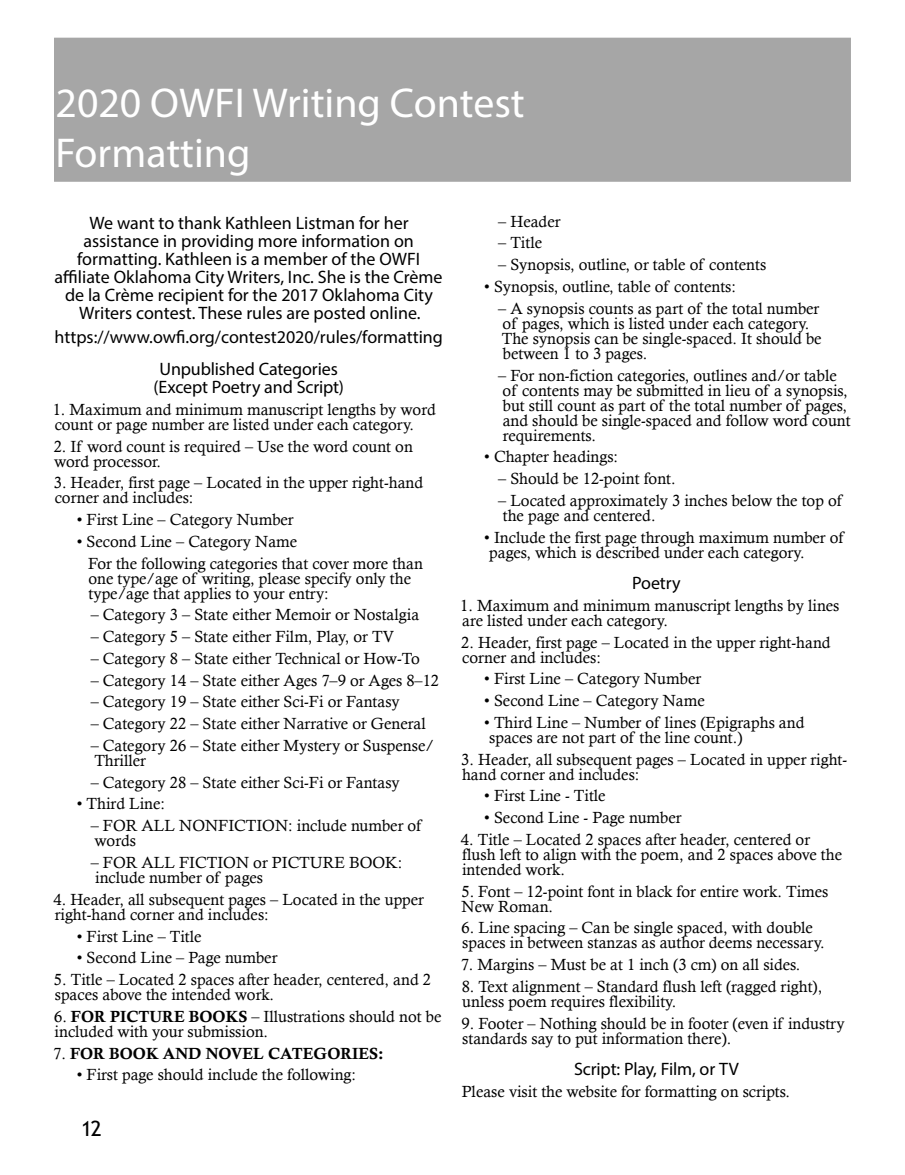
<style>
.page{position:relative;width:905px;height:1175px;background:#fff}
.page>*{position:absolute;margin:0;border:0;box-sizing:border-box;transform-origin:0 0}
.t1{font:41.85px/50.2px "Myriad Pro";color:#fff}
.t2{font:21px "Trebuchet MS";color:#000}
.t3{font:18px/18px "Myriad Pro";color:#000;text-align:center}
.t4{font:16.2px/15px "Calisto";color:#000}
.t5{font:16.2px "Calis MT Bol";color:#000}
.s1{font-family:"Calis MT Bol"}
.s2{font-family:"Calisto"}
</style>
<div class="page">
<div style="left:55px;top:38px;width:795px;height:143px;background:#a6a6a6"></div>
<h1 class="t1" style="left:56px;top:77px;width:471px">2020 OWFI Writing Contest<br>Formatting</h1>
<p class="t3" style="left:55px;top:213px;width:389px">We want to thank Kathleen Listman for her assistance in providing more information on formatting. Kathleen is a member of the OWFI affiliate Oklahoma City Writers, Inc. She is the Crème de la Crème recipient for the 2017 Oklahoma City Writers contest. These rules are posted online.</p>
<p class="t3" style="left:54px;top:321px;width:390px;line-height:31.5px">https://www.owfi.org/contest2020/rules/formatting<br>Unpublished Categories</p>
<p class="t3" style="left:154px;top:378px;width:192px">(Except Poetry and Script)</p>
<p class="t4" style="left:53px;top:401px;width:384px">1. Maximum and minimum manuscript lengths by word count or page number are listed under each category.</p>
<p class="t4" style="left:54px;top:438px;width:360px">2. If word count is required – Use the word count on word processor.</p>
<p class="t4" style="left:54px;top:475px;width:371px">3. Header, first page – Located in the upper right-hand corner and includes:</p>
<p class="t4" style="left:77px;top:512px;width:218px">• First Line – Category Number</p>
<p class="t4" style="left:88px;top:530px;width:336px;line-height:21.8px;text-indent:-11px">• Second Line – Category Name<br>For the following categories that cover more than</p>
<p class="t4" style="left:88px;top:570px;width:324px">one type/age of writing, please specify only the type/age that applies to your entry:</p>
<p class="t4" style="left:91px;top:607px;width:330px">– Category 3 – State either Memoir or Nostalgia</p>
<p class="t4" style="left:91px;top:629px;width:305px">– Category 5 – State either Film, Play, or TV</p>
<p class="t4" style="left:91px;top:650px;width:330px">– Category 8 – State either Technical or How-To</p>
<p class="t4" style="left:91px;top:672px;width:350px">– Category 14 – State either Ages 7–9 or Ages 8–12</p>
<p class="t4" style="left:91px;top:694px;width:310px">– Category 19 – State either Sci-Fi or Fantasy</p>
<p class="t4" style="left:91px;top:716px;width:336px">– Category 22 – State either Narrative or General</p>
<p class="t4" style="left:91px;top:737px;width:345px">– Category 26 – State either Mystery or Suspense/<br>Thriller</p>
<p class="t4" style="left:91px;top:774px;width:310px">– Category 28 – State either Sci-Fi or Fantasy</p>
<p class="t4" style="left:77px;top:796px;width:90px">• Third Line:</p>
<p class="t4" style="left:91px;top:818px;width:332px">– FOR ALL NONFICTION: include number of words</p>
<p class="t4" style="left:91px;top:854px;width:313px">– FOR ALL FICTION or PICTURE BOOK: include number of pages</p>
<p class="t4" style="left:53px;top:891px;width:372px">4. Header, all subsequent pages – Located in the upper right-hand corner and includes:</p>
<p class="t4" style="left:77px;top:928px;width:126px">• First Line – Title</p>
<p class="t4" style="left:77px;top:950px;width:202px">• Second Line – Page number</p>
<p class="t4" style="left:54px;top:971px;width:378px">5. Title – Located 2 spaces after header, centered, and 2 spaces above the intended work.</p>
<p class="t4" style="left:54px;top:1008px;width:389px">6. <span class="s1">FOR PICTURE BOOKS</span> – Illustrations should not be included with your submission.</p>
<p class="t5" style="left:53px;top:1043px;width:332px"><span class="s2">7.</span> FOR BOOK AND NOVEL CATEGORIES:</p>
<p class="t4" style="left:77px;top:1067px;width:281px">• First page should include the following:</p>
<p class="t2" style="left:81px;top:1115px;width:22px">12</p>
<p class="t4" style="left:498px;top:213px;width:64px">– Header</p>
<p class="t4" style="left:498px;top:235px;width:45px">– Title</p>
<p class="t4" style="left:498px;top:257px;width:269px">– Synopsis, outline, or table of contents</p>
<p class="t4" style="left:484px;top:279px;width:253px">• Synopsis, outline, table of contents:</p>
<p class="t4" style="left:498px;top:300px;width:325px">– A synopsis counts as part of the total number of pages, which is listed under each category.<br>The synopsis can be single-spaced. It should be between 1 to 3 pages.</p>
<p class="t4" style="left:498px;top:367px;width:354px">– For non-fiction categories, outlines and/or table of contents may be submitted in lieu of a synopsis, but still count as part of the total number of pages, and should be single-spaced and follow word count requirements.</p>
<p class="t4" style="left:484px;top:449px;width:135px">• Chapter headings:</p>
<p class="t4" style="left:498px;top:471px;width:179px">– Should be 12-point font.</p>
<p class="t4" style="left:498px;top:492px;width:345px">– Located approximately 3 inches below the top of the page and centered.</p>
<p class="t4" style="left:489px;top:529px;width:355px;text-indent:-5px">• Include the first page through maximum number of pages, which is described under each category.</p>
<p class="t3" style="left:632px;top:574px;width:50px">Poetry</p>
<p class="t4" style="left:460px;top:597px;width:381px">1. Maximum and minimum manuscript lengths by lines are listed under each category.</p>
<p class="t4" style="left:461px;top:634px;width:371px">2. Header, first page – Located in the upper right-hand corner and includes:</p>
<p class="t4" style="left:484px;top:671px;width:218px">• First Line – Category Number</p>
<p class="t4" style="left:484px;top:693px;width:222px">• Second Line – Category Name</p>
<p class="t4" style="left:489px;top:714px;width:317px;text-indent:-5px">• Third Line – Number of lines (Epigraphs and spaces are not part of the line count.)</p>
<p class="t4" style="left:461px;top:751px;width:387px">3. Header, all subsequent pages – Located in upper right&shy;hand corner and includes:</p>
<p class="t4" style="left:484px;top:788px;width:123px">• First Line - Title</p>
<p class="t4" style="left:484px;top:810px;width:199px">• Second Line - Page number</p>
<p class="t4" style="left:461px;top:831px;width:383px">4. Title – Located 2 spaces after header, centered or flush left to align with the poem, and 2 spaces above the intended work.</p>
<p class="t4" style="left:461px;top:883px;width:368px">5. Font – 12-point font in black for entire work. Times<br>New Roman.</p>
<p class="t4" style="left:461px;top:920px;width:364px">6. Line spacing – Can be single spaced, with double spaces in between stanzas as author deems necessary.</p>
<p class="t4" style="left:461px;top:957px;width:341px">7. Margins – Must be at 1 inch (3 cm) on all sides.</p>
<p class="t4" style="left:461px;top:978px;width:362px">8. Text alignment – Standard flush left (ragged right), unless poem requires flexibility.</p>
<p class="t4" style="left:461px;top:1015px;width:384px">9. Footer – Nothing should be in footer (even if industry standards say to put information there).</p>
<p class="t3" style="left:574px;top:1060px;width:166px">Script: Play, Film, or TV</p>
<p class="t4" style="left:461px;top:1083px;width:330px">Please visit the website for formatting on scripts.</p>
</div>
